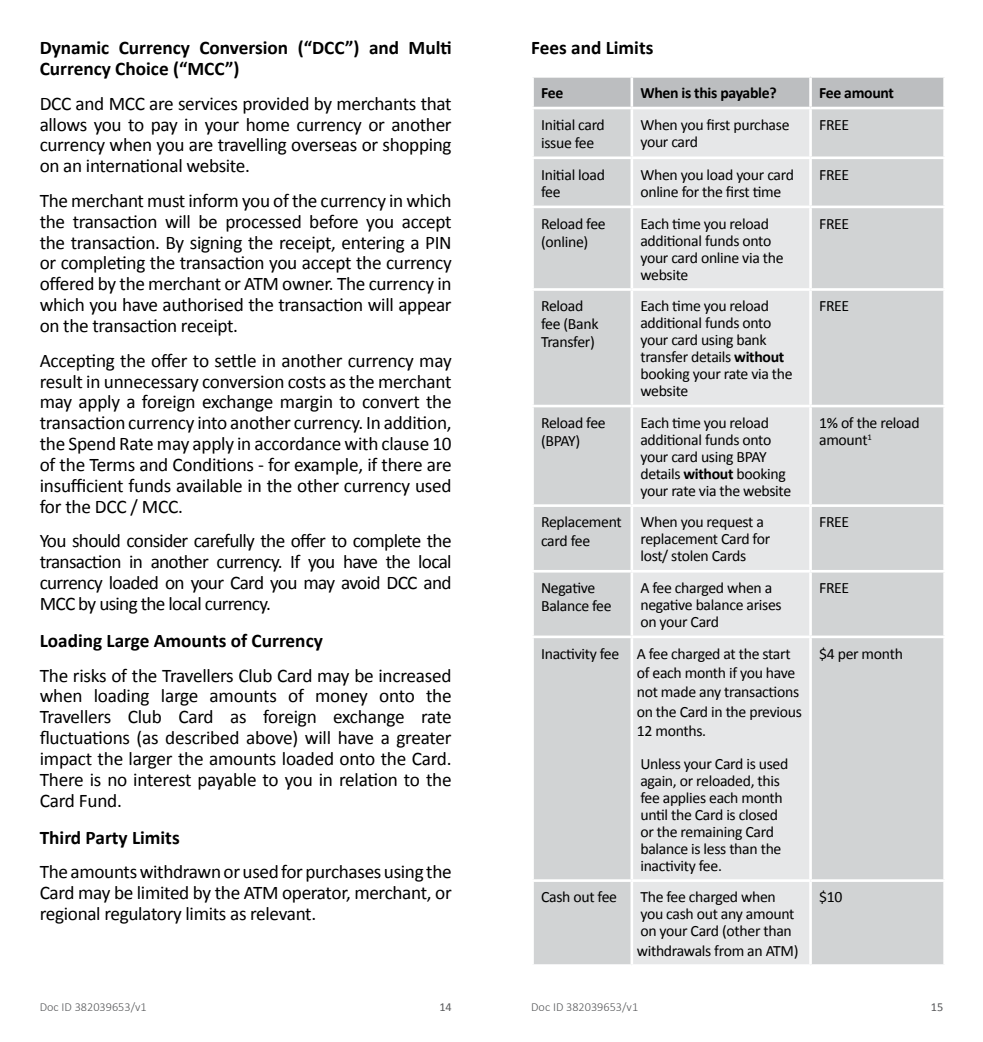
<style>
.page{position:relative;width:983px;height:1042px;background:#fff}
.page>*{position:absolute;margin:0;border:0;box-sizing:border-box;transform-origin:0 0}
.t1{font:19.25px/20.8px "Calibri";letter-spacing:-.02em;color:#000;text-align:justify}
.t2{font:700 19.25px/20.8px "Calibri";color:#000}
.t3{font:15.75px/17px "Calibri";letter-spacing:-.02em;color:#000}
.t4{font:700 15.75px "Calibri";letter-spacing:-.02em;color:#000}
.t5{font:300 12.25px "Calibri";color:#58595b}
.t6{font:12.25px "Calibri";color:#58595b}
.s1{font-weight:700}
</style>
<div class="page">
<div style="left:533px;top:78px;width:410px;height:29px;background:#bcbec0"></div>
<div style="left:533px;top:109px;width:410px;height:855px;background:#d1d3d4"></div>
<div style="left:633px;top:109px;width:176px;height:855px;background:#e6e7e8"></div>
<hr style="left:630px;top:78px;width:3px;height:29px;background:#fff">
<hr style="left:809px;top:78px;width:2px;height:29px;background:#fff">
<hr style="left:630px;top:109px;width:3px;height:47px;background:#fff">
<hr style="left:809px;top:109px;width:2px;height:47px;background:#fff">
<hr style="left:531px;top:156px;width:100px;height:3px;background:#fff">
<hr style="left:631px;top:156px;width:179px;height:3px;background:#fff">
<hr style="left:630px;top:159px;width:3px;height:47px;background:#fff">
<hr style="left:810px;top:156px;width:135px;height:3px;background:#fff">
<hr style="left:809px;top:159px;width:2px;height:47px;background:#fff">
<hr style="left:531px;top:206px;width:100px;height:2px;background:#fff">
<hr style="left:631px;top:206px;width:179px;height:2px;background:#fff">
<hr style="left:630px;top:208px;width:3px;height:80px;background:#fff">
<hr style="left:810px;top:206px;width:135px;height:2px;background:#fff">
<hr style="left:809px;top:208px;width:2px;height:80px;background:#fff">
<hr style="left:531px;top:288px;width:100px;height:3px;background:#fff">
<hr style="left:631px;top:288px;width:179px;height:3px;background:#fff">
<hr style="left:630px;top:291px;width:3px;height:114px;background:#fff">
<hr style="left:810px;top:288px;width:135px;height:3px;background:#fff">
<hr style="left:809px;top:291px;width:2px;height:114px;background:#fff">
<hr style="left:531px;top:405px;width:100px;height:2px;background:#fff">
<hr style="left:631px;top:405px;width:179px;height:2px;background:#fff">
<hr style="left:630px;top:407px;width:3px;height:97px;background:#fff">
<hr style="left:810px;top:405px;width:135px;height:2px;background:#fff">
<hr style="left:809px;top:407px;width:2px;height:97px;background:#fff">
<hr style="left:531px;top:504px;width:100px;height:3px;background:#fff">
<hr style="left:631px;top:504px;width:179px;height:3px;background:#fff">
<hr style="left:630px;top:507px;width:3px;height:63px;background:#fff">
<hr style="left:810px;top:504px;width:135px;height:3px;background:#fff">
<hr style="left:809px;top:507px;width:2px;height:63px;background:#fff">
<hr style="left:531px;top:570px;width:100px;height:2px;background:#fff">
<hr style="left:631px;top:570px;width:179px;height:2px;background:#fff">
<hr style="left:630px;top:572px;width:3px;height:63px;background:#fff">
<hr style="left:810px;top:570px;width:135px;height:2px;background:#fff">
<hr style="left:809px;top:572px;width:2px;height:63px;background:#fff">
<hr style="left:531px;top:635px;width:100px;height:3px;background:#fff">
<hr style="left:631px;top:635px;width:179px;height:3px;background:#fff">
<hr style="left:630px;top:638px;width:3px;height:241px;background:#fff">
<hr style="left:810px;top:635px;width:135px;height:3px;background:#fff">
<hr style="left:809px;top:638px;width:2px;height:241px;background:#fff">
<hr style="left:531px;top:879px;width:100px;height:3px;background:#fff">
<hr style="left:631px;top:879px;width:179px;height:3px;background:#fff">
<hr style="left:630px;top:882px;width:3px;height:82px;background:#fff">
<hr style="left:810px;top:879px;width:135px;height:3px;background:#fff">
<hr style="left:809px;top:882px;width:2px;height:82px;background:#fff">
<p class="t2" style="left:40px;top:36px;width:413px">Dynamic Currency Conversion (“DCC”) and Multi<br>Currency Choice (“MCC”)</p>
<p class="t1" style="left:40px;top:92px;width:413px">DCC and MCC are services provided by merchants that allows you to pay in your home currency or another currency when you are travelling overseas or shopping on an international website.</p>
<p class="t1" style="left:40px;top:189px;width:413px">The merchant must inform you of the currency in which the transaction will be processed before you accept the transaction. By signing the receipt, entering a PIN or completing the transaction you accept the currency offered by the merchant or ATM owner. The currency in which you have authorised the transaction will appear on the transaction receipt.</p>
<p class="t1" style="left:40px;top:349px;width:413px">Accepting the offer to settle in another currency may result in unnecessary conversion costs as the merchant may apply a foreign exchange margin to convert the transaction currency into another currency. In addition, the Spend Rate may apply in accordance with clause 10 of the Terms and Conditions - for example, if there are insufficient funds available in the other currency used for the DCC / MCC.</p>
<p class="t1" style="left:40px;top:529px;width:413px">You should consider carefully the offer to complete the transaction in another currency. If you have the local currency loaded on your Card you may avoid DCC and MCC by using the local currency.</p>
<p class="t2" style="left:40px;top:629px;width:284px">Loading Large Amounts of Currency</p>
<p class="t1" style="left:40px;top:664px;width:413px">The risks of the Travellers Club Card may be increased when loading large amounts of money onto the Travellers Club Card as foreign exchange rate fluctuations (as described above) will have a greater impact the larger the amounts loaded onto the Card.<br>There is no interest payable to you in relation to the Card Fund.</p>
<p class="t2" style="left:40px;top:826px;width:141px">Third Party Limits</p>
<p class="t1" style="left:40px;top:860px;width:413px">The amounts withdrawn or used for purchases using the Card may be limited by the ATM operator, merchant, or regional regulatory limits as relevant.</p>
<p class="t2" style="left:531px;top:37px;width:124px">Fees and Limits</p>
<p class="t4" style="left:541px;top:83px;width:24px">Fee</p>
<p class="t4" style="left:640px;top:83px;width:138px">When is this payable?</p>
<p class="t4" style="left:818px;top:83px;width:76px">Fee amount</p>
<p class="t3" style="left:541px;top:115px;width:65px;line-height:18px">Initial card issue fee</p>
<p class="t3" style="left:640px;top:115px;width:151px">When you first purchase your card</p>
<p class="t3" style="left:818px;top:115px;width:32px">FREE</p>
<p class="t3" style="left:541px;top:165px;width:65px">Initial load fee</p>
<p class="t3" style="left:640px;top:165px;width:155px">When you load your card online for the first time</p>
<p class="t3" style="left:818px;top:165px;width:32px">FREE</p>
<p class="t3" style="left:541px;top:214px;width:66px;line-height:18px">Reload fee (online)</p>
<p class="t3" style="left:640px;top:214px;width:145px">Each time you reload additional funds onto your card online via the website</p>
<p class="t3" style="left:818px;top:214px;width:32px">FREE</p>
<p class="t3" style="left:541px;top:296px;width:59px;line-height:18.2px">Reload fee (Bank<br>Transfer)</p>
<p class="t3" style="left:640px;top:297px;width:154px">Each time you reload additional funds onto your card using bank transfer details <span class="s1">without </span>booking your rate via the website</p>
<p class="t3" style="left:818px;top:297px;width:32px">FREE</p>
<p class="t3" style="left:541px;top:413px;width:66px;line-height:18.2px">Reload fee (BPAY)</p>
<p class="t3" style="left:640px;top:413px;width:152px">Each time you reload additional funds onto your card using BPAY details <span class="s1">without</span> booking your rate via the website</p>
<p class="t3" style="left:818px;top:413px;width:102px;line-height:17.5px">1% of the reload amount<sup>1</sup></p>
<p class="t3" style="left:541px;top:512px;width:82px;line-height:18.6px">Replacement card fee</p>
<p class="t3" style="left:640px;top:513px;width:131px">When you request a replacement Card for lost/ stolen Cards</p>
<p class="t3" style="left:818px;top:513px;width:32px">FREE</p>
<p class="t3" style="left:541px;top:578px;width:72px;line-height:18px">Negative<br>Balance fee</p>
<p class="t3" style="left:640px;top:578px;width:143px">A fee charged when a negative balance arises on your Card</p>
<p class="t3" style="left:818px;top:578px;width:32px">FREE</p>
<p class="t3" style="left:636px;top:643px;width:167px;line-height:19.4px;text-indent:-96px">Inactivity fee A fee charged at the start of each month if you have not made any transactions on the Card in the previous<br>12 months.</p>
<p class="t3" style="left:640px;top:754px;width:149px">Unless your Card is used again, or reloaded, this fee applies each month until the Card is closed or the remaining Card balance is less than the inactivity fee.</p>
<p class="t3" style="left:818px;top:644px;width:85px">$4 per month</p>
<p class="t3" style="left:541px;top:888px;width:77px">Cash out fee</p>
<p class="t3" style="left:640px;top:888px;width:155px">The fee charged when you cash out any amount on your Card (other than</p>
<p class="t3" style="left:636px;top:941px;width:163px">withdrawals from an ATM)</p>
<p class="t3" style="left:818px;top:888px;width:25px">$10</p>
<p class="t5" style="left:40px;top:1000px;width:108px">Doc ID 382039653/v1</p>
<p class="t6" style="left:439px;top:1000px;width:14px">14</p>
<p class="t5" style="left:531px;top:1000px;width:108px">Doc ID 382039653/v1</p>
<p class="t6" style="left:930px;top:1000px;width:14px">15</p>
</div>
